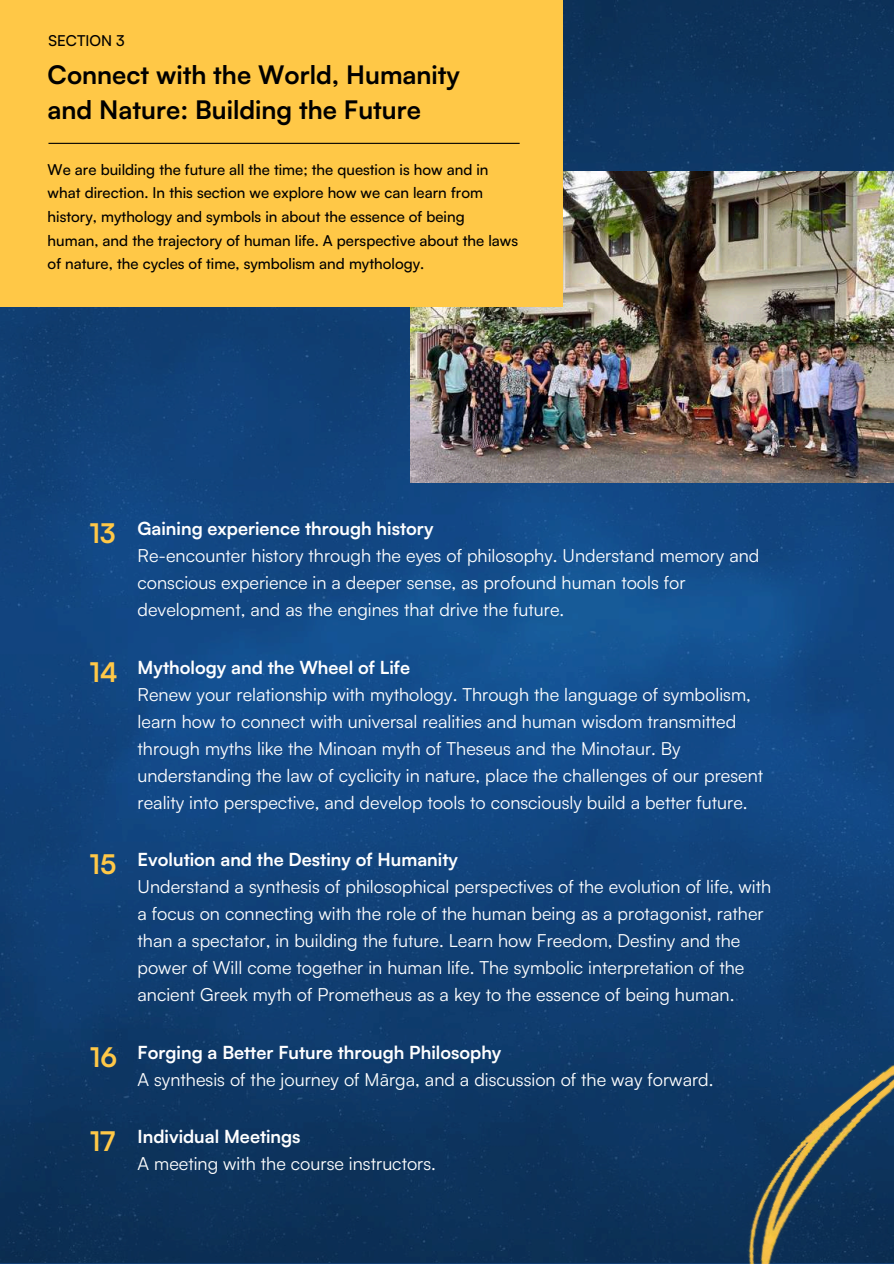
<style>
.page{position:relative;width:894px;height:1264px;background:#fff}
.page>*{position:absolute;margin:0;border:0;box-sizing:border-box;transform-origin:0 0}
.t1{font:700 27px "Satoshi";color:#ffc847}
.t2{font:700 25.5px/34.8px "Satoshi";color:#000}
.t3{font:18px/27px "Satoshi";color:#fff}
.t4{font:700 18px "Satoshi";color:#fff}
.t5{font:500 15px/23.7px "Satoshi";color:#000}
</style>
<div class="page">
<img style="left:0;top:0;width:893px;height:1262px">
<img style="left:410px;top:172px;width:483px;height:310px">
<div style="left:0;top:0;width:562px;height:306px;background:#ffc847"></div>
<hr style="left:48px;top:143px;width:471px;height:1px;background:#000">
<img style="left:678px;top:913px;width:215px;height:350px">
<p class="t5" style="left:48px;top:28px;width:78px">SECTION 3</p>
<h2 class="t2" style="left:48px;top:57px;width:414px">Connect with the World, Humanity and Nature: Building the Future</h2>
<p class="t5" style="left:48px;top:157px;width:472px">We are building the future all the time; the question is how and in what direction. In this section we explore how we can learn from history, mythology and symbols in about the essence of being human, and the trajectory of human life. A perspective about the laws of nature, the cycles of time, symbolism and mythology.</p>
<h1 class="t1" style="left:89px;top:516px;width:28px">13</h1>
<p class="t4" style="left:137px;top:517px;width:297px">Gaining experience through history</p>
<p class="t3" style="left:137px;top:541px;width:623px">Re-encounter history through the eyes of philosophy. Understand memory and conscious experience in a deeper sense, as profound human tools for development, and as the engines that drive the future.</p>
<h1 class="t1" style="left:89px;top:654px;width:30px">14</h1>
<p class="t4" style="left:137px;top:655px;width:274px">Mythology and the Wheel of Life</p>
<p class="t3" style="left:137px;top:680px;width:627px">Renew your relationship with mythology. Through the language of symbolism, learn how to connect with universal realities and human wisdom transmitted through myths like the Minoan myth of Theseus and the Minotaur. By understanding the law of cyclicity in nature, place the challenges of our present reality into perspective, and develop tools to consciously build a better future.</p>
<h1 class="t1" style="left:89px;top:846px;width:28px">15</h1>
<p class="t4" style="left:137px;top:848px;width:322px">Evolution and the Destiny of Humanity</p>
<p class="t3" style="left:137px;top:872px;width:635px">Understand a synthesis of philosophical perspectives of the evolution of life, with a focus on connecting with the role of the human being as a protagonist, rather than a spectator, in building the future. Learn how Freedom, Destiny and the power of Will come together in human life. The symbolic interpretation of the ancient Greek myth of Prometheus as a key to the essence of being human.</p>
<h1 class="t1" style="left:90px;top:1039px;width:29px">16</h1>
<p class="t4" style="left:137px;top:1040px;width:365px">Forging a Better Future through Philosophy</p>
<p class="t3" style="left:137px;top:1065px;width:577px">A synthesis of the journey of Mārga, and a discussion of the way forward.</p>
<h1 class="t1" style="left:90px;top:1123px;width:27px">17</h1>
<p class="t4" style="left:137px;top:1124px;width:164px">Individual Meetings</p>
<p class="t3" style="left:137px;top:1149px;width:300px">A meeting with the course instructors.</p>
</div>
